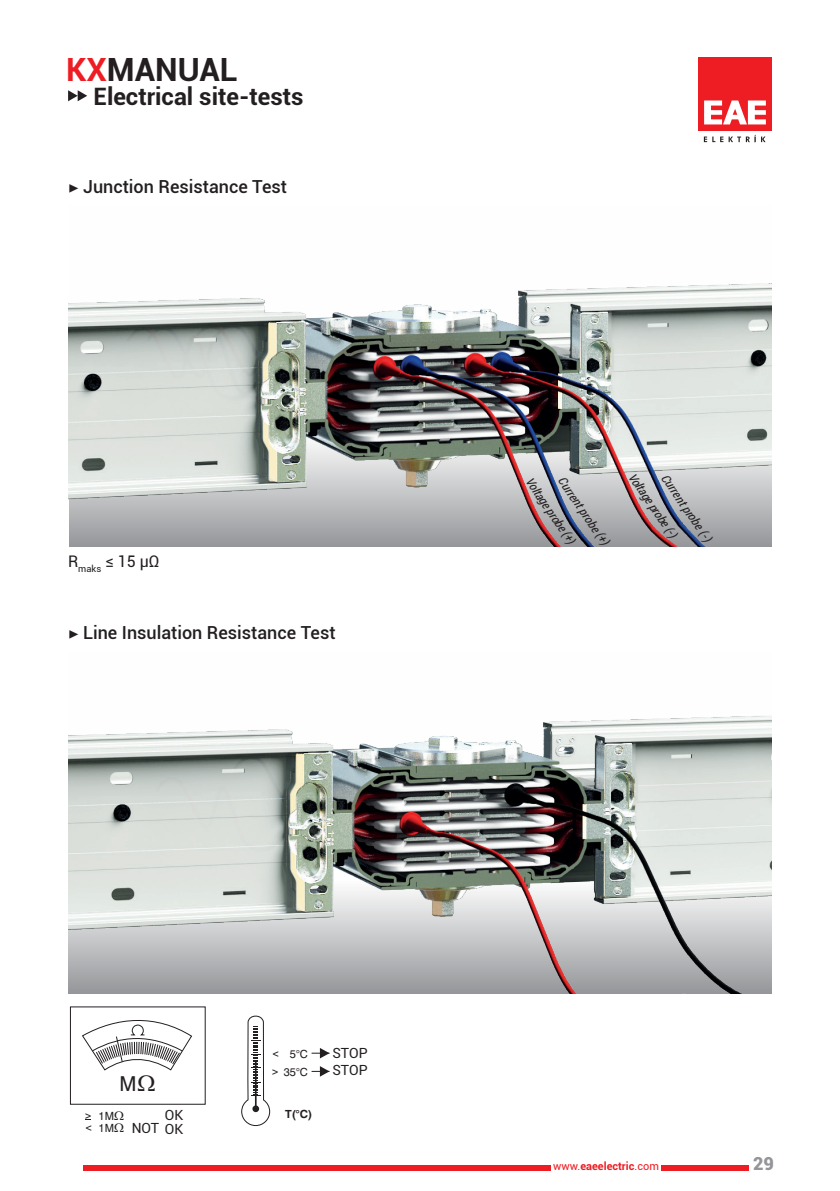
<style>
.page{position:relative;width:840px;height:1191px;background:#fff}
.page>*{position:absolute;margin:0;border:0;box-sizing:border-box;transform-origin:0 0}
.t1{font:700 32px "Roboto";color:#231f20}
.t2{font:700 24px "Roboto";color:#231f20}
.t3{font:20.6px "Swiss 721 BT";color:#231f20}
.t4{font:500 18px "Roboto";color:#231f20}
.t5{font:900 18px "Roboto";color:#939598}
.t6{font:16px "Roboto";color:#231f20}
.t7{font:14px/16.8px "Roboto";color:#231f20}
.t8{font:italic condensed 12px "Roboto";color:#231f20}
.t9{font:11.4px/12.4px "Swiss 721 BT";color:#231f20;text-align:right}
.t10{font:11.2px/17.4px "Swiss 721 BT";color:#231f20;text-align:center}
.t11{font:700 11.2px "Swiss 721 BT";color:#231f20}
.t12{font:11.2px "Arial";color:#231f20}
.t13{font:700 11px "Roboto";color:#ee1d23}
.s1{color:#ee1d23}
.s2{font-family:"Minion Pro";font-weight:400}
.s3{font-family:"Arial";font-size:11.2px}
.s4{font-weight:400}
</style>
<div class="page">
<div style="left:697px;top:57px;width:74px;height:73px;background:#ee1d23"></div>
<svg style="left:704px;top:100px;width:61px;height:24px"></svg>
<svg style="left:703px;top:137px;width:3px;height:5px"></svg>
<svg style="left:712px;top:135px;width:53px;height:7px"></svg>
<div style="left:84px;top:1164px;width:466px;height:6px;background:#ee1d23"></div>
<div style="left:660px;top:1164px;width:87px;height:6px;background:#ee1d23"></div>
<svg style="left:68px;top:90px;width:19px;height:11px"></svg>
<img style="left:68px;top:283px;width:703px;height:263px">
<svg style="left:311px;top:1048px;width:18px;height:10px"></svg>
<svg style="left:311px;top:1066px;width:18px;height:10px"></svg>
<div style="left:82px;top:1014px;width:110px;height:56px;border:1px solid #231f20;border-radius:22px"></div>
<svg style="left:92px;top:1024px;width:91px;height:40px"></svg>
<img style="left:68px;top:716px;width:703px;height:277px">
<svg style="left:241px;top:1015px;width:30px;height:111px"></svg>
<h1 class="t1" style="left:66px;top:47px;width:173px"><span class="s1">KX</span>MANUAL</h1>
<h2 class="t2" style="left:94px;top:79px;width:211px">Electrical site-tests</h2>
<h3 class="t4" style="left:68px;top:174px;width:220px"><span class="s2">▶</span> Junction Resistance Test</h3>
<h3 class="t6" style="left:68px;top:550px;width:93px">R<sub>maks</sub> ≤ 15 μΩ</h3>
<h3 class="t4" style="left:68px;top:620px;width:269px"><span class="s2">▶</span> Line Insulation Resistance Test</h3>
<p class="t8" style="left:567px;top:473px;width:82px;rotate:56deg">Current probe (+)</p>
<p class="t8" style="left:638px;top:469px;width:77px;rotate:56deg">Voltage probe (-)</p>
<p class="t8" style="left:671px;top:470px;width:80px;rotate:56deg">Current probe (-)</p>
<p class="t8" style="left:535px;top:474px;width:79px;rotate:56deg">Voltage probe (+)</p>
<h3 class="t3" style="left:119px;top:1071px;width:19px">M</h3>
<p class="t7" style="left:165px;top:1105px;width:20px">OK</p>
<p class="t9" style="left:86px;top:1109px;width:30px">1M<br><span class="s3">&lt;</span> 1M</p>
<p class="t7" style="left:132px;top:1119px;width:53px">NOT OK</p>
<p class="t10" style="left:283px;top:1045px;width:26px">5°C<br>35°C</p>
<p class="t11" style="left:285px;top:1107px;width:28px">T(°C)</p>
<p class="t12" style="left:272px;top:1046px;width:8px">&lt;</p>
<p class="t7" style="left:332px;top:1044px;width:37px">STOP<br>STOP</p>
<p class="t13" style="left:553px;top:1158px;width:107px"><span class="s4">www.</span>eaeelectric<span class="s4">.com</span></p>
<h3 class="t5" style="left:752px;top:1151px;width:22px">29</h3>
</div>
